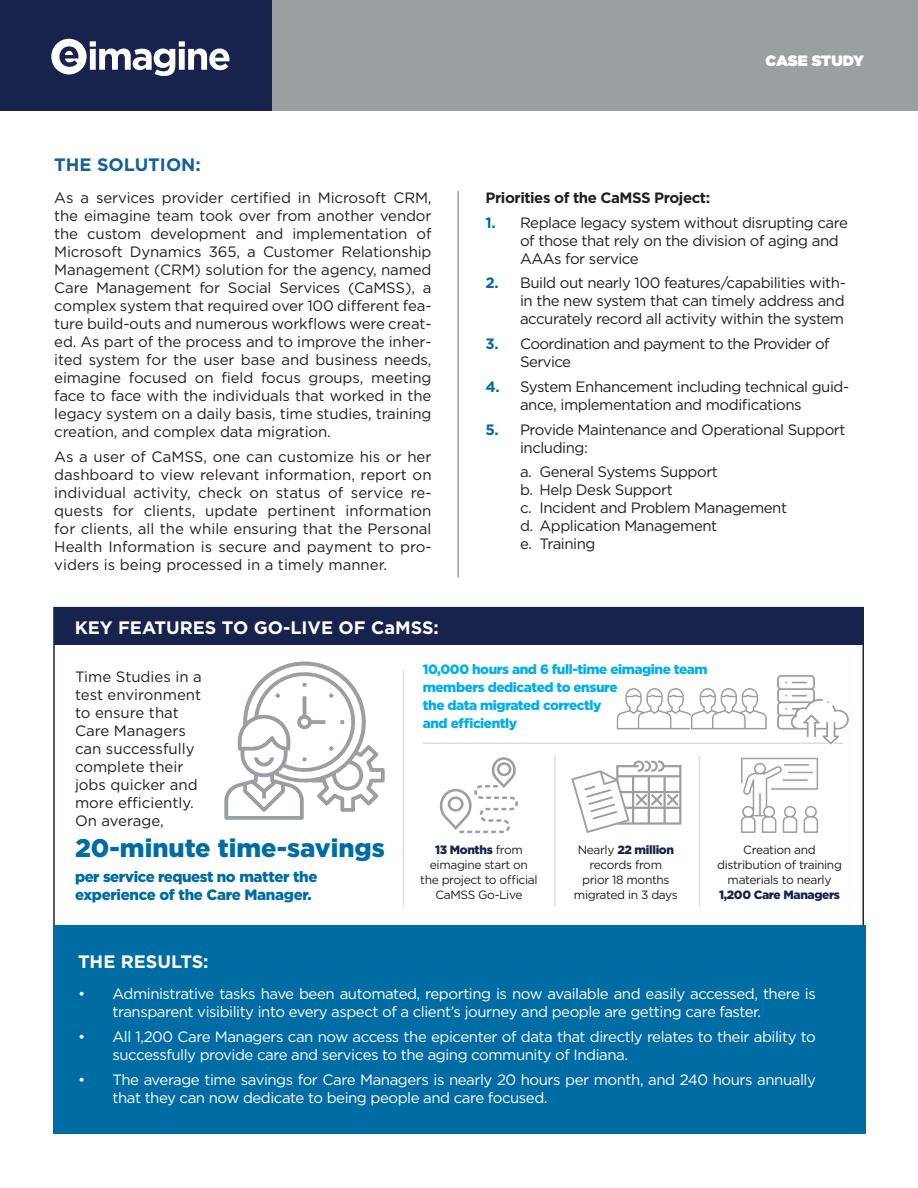
<style>
.page{position:relative;width:918px;height:1188px;background:#fff}
.page>*{position:absolute;margin:0;border:0;box-sizing:border-box;transform-origin:0 0}
.Body_Text{font:900 25.5px "Gotham";color:#006ca4}
.Subhead{font:700 18px "Gotham";color:#fff}
.Subhead-2{font:700 18px "Gotham";color:#15609c}
.Body_Text-2{font:15px/18px "Gotham";color:#231f20;text-align:justify}
.Bullet_List{font:15px/18px "Gotham";letter-spacing:-.03em;color:#231f20}
.Bullet_List-2{font:15px/18px "Gotham";letter-spacing:-.03em;color:#fff}
.Body_Text-3{font:900 15px/18px "Gotham";letter-spacing:-.02em;color:#006ca4}
.Body_Text-4{font:700 15px "Gotham";letter-spacing:-.03em;color:#231f20}
.Subhead-3{font:900 15px "Gotham";letter-spacing:-.01em;color:#fff}
.Body_Text-5{font:900 13.5px/18px "Gotham";letter-spacing:-.03em;color:#00aeef}
.Body_Text-6{font:12px/15px "Gotham";letter-spacing:-.03em;color:#231f20;text-align:center}
.s1{font-weight:700;color:#006ca4}
.s2{font-weight:900;color:#18234d}
</style>
<div class="page">
<div style="left:53px;top:926px;width:813px;height:208px;background:#006ca4"></div>
<div style="left:0;top:0;width:918px;height:110px;background:#9c9fa1"></div>
<div style="left:0;top:0;width:271px;height:110px;background:#18234d"></div>
<svg style="left:51px;top:39px;width:179px;height:37px"></svg>
<hr style="left:457px;top:191px;width:2px;height:386px;background:#9c9fa1">
<div style="left:54px;top:608px;width:810px;height:37px;background:#18234d"></div>
<hr style="left:403px;top:670px;width:1px;height:237px;background:#dcdddf">
<hr style="left:554px;top:756px;width:2px;height:151px;background:#dcdddf">
<hr style="left:423px;top:742px;width:420px;height:2px;background:#dcdddf">
<hr style="left:699px;top:756px;width:1px;height:151px;background:#dcdddf">
<svg style="left:224px;top:661px;width:161px;height:159px"></svg>
<svg style="left:571px;top:761px;width:110px;height:72px"></svg>
<svg style="left:439px;top:757px;width:79px;height:76px"></svg>
<svg style="left:741px;top:757px;width:78px;height:76px"></svg>
<svg style="left:776px;top:675px;width:73px;height:70px"></svg>
<svg style="left:616px;top:688px;width:151px;height:42px"></svg>
<p class="Subhead-2" style="left:54px;top:153px;width:148px">THE SOLUTION:</p>
<p class="Body_Text-2" style="left:54px;top:188px;width:379px">As a services provider certified in Microsoft CRM, the eimagine team took over from another vendor the custom development and implementation of Microsoft Dynamics 365, a Customer Relationship Management (CRM) solution for the agency, named Care Management for Social Services (CaMSS), a complex system that required over 100 different fea&shy;ture build-outs and numerous workflows were creat&shy;ed. As part of the process and to improve the inher&shy;ited system for the user base and business needs, eimagine focused on field focus groups, meeting face to face with the individuals that worked in the legacy system on a daily basis, time studies, training creation, and complex data migration.</p>
<p class="Body_Text-2" style="left:54px;top:447px;width:379px">As a user of CaMSS, one can customize his or her dashboard to view relevant information, report on individual activity, check on status of service re&shy;quests for clients, update pertinent information for clients, all the while ensuring that the Personal Health Information is secure and payment to pro&shy;viders is being processed in a timely manner.</p>
<p class="Subhead" style="left:75px;top:616px;width:366px">KEY FEATURES TO GO-LIVE OF CaMSS:</p>
<p class="Subhead-3" style="left:765px;top:50px;width:100px">CASE STUDY</p>
<p class="Body_Text-4" style="left:486px;top:188px;width:226px">Priorities of the CaMSS Project:</p>
<p class="Bullet_List" style="left:520px;top:213px;width:329px;text-indent:-34px"><span class="s1">1.</span> Replace legacy system without disrupting care of those that rely on the division of aging and<br>AAAs for service</p>
<p class="Bullet_List" style="left:520px;top:274px;width:327px;text-align:justify;text-indent:-34px"><span class="s1">2.</span> Build out nearly 100 features/capabilities with&shy;in the new system that can timely address and accurately record all activity within the system</p>
<p class="Bullet_List" style="left:520px;top:334px;width:311px;text-indent:-34px"><span class="s1">3.</span> Coordination and payment to the Provider of<br>Service</p>
<p class="Bullet_List" style="left:520px;top:377px;width:331px;text-indent:-34px"><span class="s1">4.</span> System Enhancement including technical guid&shy;ance, implementation and modifications</p>
<p class="Bullet_List" style="left:520px;top:420px;width:327px;text-indent:-34px"><span class="s1">5.</span> Provide Maintenance and Operational Support including:</p>
<p class="Bullet_List" style="left:520px;top:463px;width:199px">a. General Systems Support</p>
<p class="Bullet_List" style="left:520px;top:481px;width:154px">b. Help Desk Support</p>
<p class="Bullet_List" style="left:520px;top:499px;width:269px">c. Incident and Problem Management</p>
<p class="Bullet_List" style="left:520px;top:517px;width:199px">d. Application Management</p>
<p class="Bullet_List" style="left:520px;top:535px;width:77px">e. Training</p>
<p class="Body_Text-2" style="left:75px;top:667px;width:128px;text-align:left">Time Studies in a test environment to ensure that<br>Care Managers can successfully complete their jobs quicker and more efficiently.<br>On average,</p>
<p class="Body_Text" style="left:75px;top:831px;width:311px">20-minute time-savings</p>
<p class="Body_Text-3" style="left:75px;top:867px;width:244px">per service request no matter the experience of the Care Manager.</p>
<p class="Body_Text-5" style="left:423px;top:660px;width:286px">10,000 hours and 6 full-time eimagine team members dedicated to ensure<br>the data migrated correctly<br>and efficiently</p>
<p class="Body_Text-6" style="left:420px;top:842px;width:119px"><span class="s2">13 Months</span> from eimagine start on the project to official<br>CaMSS Go-Live</p>
<p class="Body_Text-6" style="left:574px;top:842px;width:105px">Nearly <span class="s2">22 million </span>records from<br>prior 18 months migrated in 3 days</p>
<p class="Body_Text-6" style="left:717px;top:842px;width:126px">Creation and distribution of training materials to nearly<br><span class="s2">1,200 Care Managers</span></p>
<p class="Subhead" style="left:78px;top:949px;width:132px">THE RESULTS:</p>
<p class="Bullet_List-2" style="left:112px;top:984px;width:705px;text-indent:-34px">• Administrative tasks have been automated, reporting is now available and easily accessed, there is transparent visibility into every aspect of a client’s journey and people are getting care faster.</p>
<p class="Bullet_List-2" style="left:112px;top:1027px;width:705px;text-indent:-34px">• All 1,200 Care Managers can now access the epicenter of data that directly relates to their ability to successfully provide care and services to the aging community of Indiana.</p>
<p class="Bullet_List-2" style="left:112px;top:1070px;width:705px;text-indent:-34px">• The average time savings for Care Managers is nearly 20 hours per month, and 240 hours annually that they can now dedicate to being people and care focused.</p>
</div>
